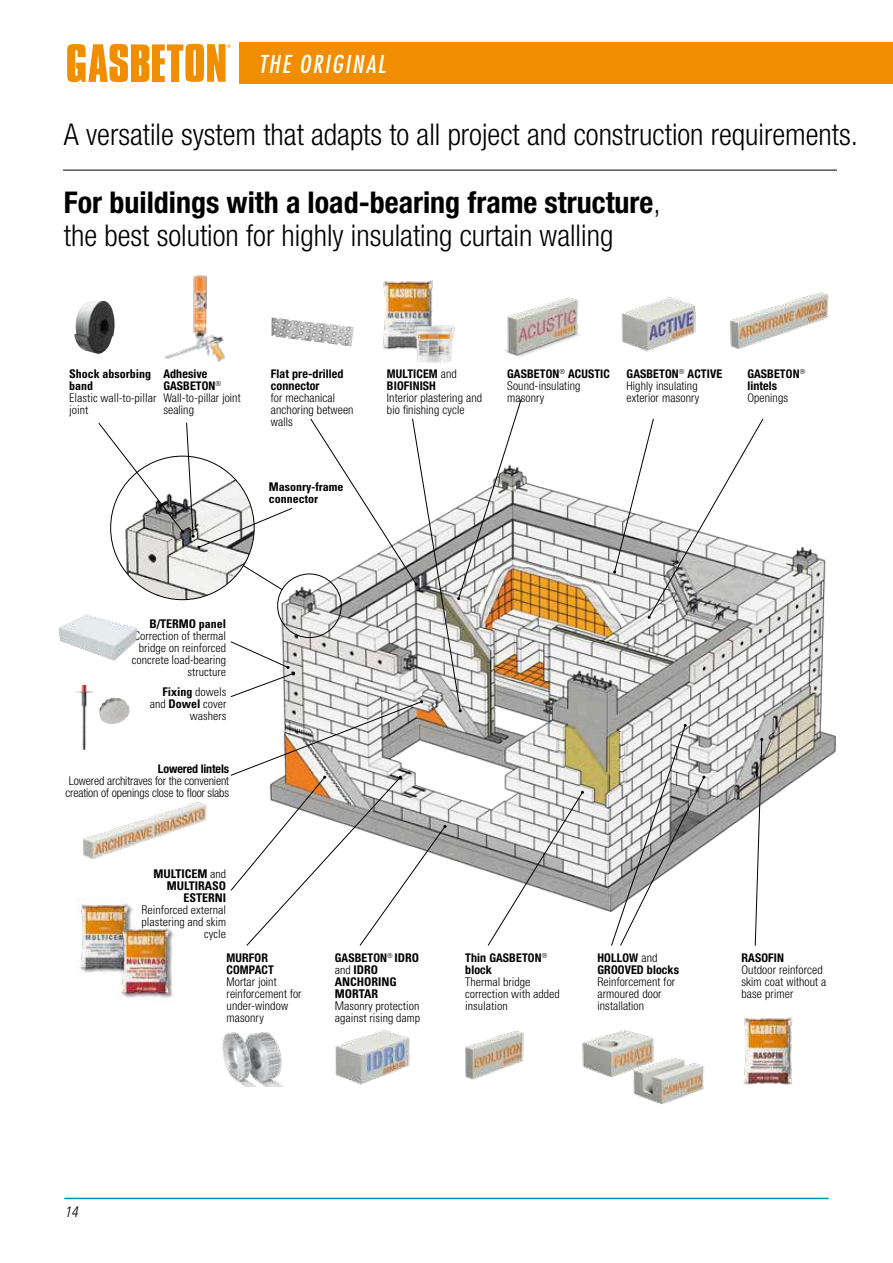
<style>
.page{position:relative;width:893px;height:1263px;background:#fff}
.page>*{position:absolute;margin:0;border:0;box-sizing:border-box;transform-origin:0 0}
.t1{font:300 condensed 30px/33px "Helvetica Neue LT Std";color:#000}
.t2{font:italic condensed 24px "Futura Std";letter-spacing:.085em;color:#fff}
.t3{font:italic 300 condensed 15px "Univers LT Std";color:#000}
.t4{font:300 condensed 12px/12px "Helvetica Neue LT Std";letter-spacing:.01em;color:#000}
.t5{font:300 condensed 12px/12px "Univers LT Std";color:#000}
.t6{font:700 condensed 12px/12px "Helvetica Neue LT Std";letter-spacing:.01em;color:#000}
.t7{font:700 condensed 12px/12px "Univers LT Std";color:#000}
.t8{font:300 condensed 12px/12px "Helvetica Neue LT Std";letter-spacing:-.01em;color:#000}
.t9{font:700 condensed 12px "Helvetica Neue LT Std";letter-spacing:-.01em;color:#000}
.s1{font-weight:700}
.s2{font-weight:300}
.s3{font-family:"Univers LT Std"}
</style>
<div class="page">
<img style="left:164px;top:335px;width:61px;height:27px">
<img style="left:189px;top:275px;width:22px;height:65px">
<hr style="left:64px;top:1198px;width:765px;height:1px;background:#0094aa">
<img style="left:335px;top:1029px;width:75px;height:56px">
<img style="left:633px;top:1058px;width:72px;height:46px">
<img style="left:582px;top:1030px;width:79px;height:47px">
<img style="left:80px;top:899px;width:38px;height:74px">
<img style="left:118px;top:946px;width:55px;height:52px">
<svg style="left:67px;top:44px;width:164px;height:38px"></svg>
<div style="left:240px;top:43px;width:653px;height:41px;background:#f18e00"></div>
<img style="left:743px;top:1017px;width:50px;height:68px">
<hr style="left:63px;top:170px;width:774px;height:1px;background:#000">
<img style="left:584px;top:499px;width:252px;height:413px">
<img style="left:730px;top:292px;width:99px;height:57px">
<img style="left:504px;top:297px;width:76px;height:59px">
<img style="left:465px;top:1030px;width:59px;height:50px">
<img style="left:621px;top:297px;width:75px;height:55px">
<img style="left:383px;top:280px;width:50px;height:70px">
<img style="left:405px;top:315px;width:50px;height:48px">
<img style="left:272px;top:317px;width:82px;height:29px">
<img style="left:83px;top:834px;width:15px;height:26px">
<img style="left:74px;top:301px;width:41px;height:53px">
<img style="left:59px;top:614px;width:39px;height:41px">
<svg style="left:613px;top:418px;width:151px;height:201px"></svg>
<svg style="left:754px;top:738px;width:9px;height:208px"></svg>
<svg style="left:611px;top:724px;width:94px;height:222px"></svg>
<img style="left:222px;top:1032px;width:63px;height:55px">
<svg style="left:98px;top:398px;width:486px;height:548px"></svg>
<div style="left:277px;top:574px;width:65px;height:64px;border:1px solid #000;border-radius:50%"></div>
<img style="left:76px;top:685px;width:17px;height:65px">
<h2 class="t2" style="left:259px;top:50px;width:128px">THE ORIGINAL</h2>
<h1 class="t1" style="left:64px;top:117px;width:795px">A versatile system that adapts to all project and construction requirements.</h1>
<h1 class="t1" style="left:64px;top:186px;width:598px"><span class="s1">For buildings with a load-bearing frame structure</span>, the best solution for highly insulating curtain walling</h1>
<p class="t7" style="left:69px;top:368px;width:83px">Shock absorbing band</p>
<p class="t5" style="left:69px;top:392px;width:89px">Elastic wall-to-pillar joint</p>
<p class="t4" style="left:163px;top:368px;width:79px"><span class="s1">Adhesive<br>GASBETON</span><sup>®<br></sup>Wall-to-pillar joint sealing</p>
<p class="t6" style="left:271px;top:368px;width:74px">Flat pre-drilled connector</p>
<p class="t4" style="left:271px;top:392px;width:84px">for mechanical anchoring between walls</p>
<p class="t7" style="left:269px;top:481px;width:76px">Masonry-frame connector</p>
<p class="t6" style="left:387px;top:368px;width:71px">MULTICEM <span class="s2">and<br></span>BIOFINISH</p>
<p class="t4" style="left:387px;top:392px;width:97px">Interior plastering and bio finishing cycle</p>
<p class="t4" style="left:507px;top:368px;width:104px"><span class="s1">GASBETON</span><sup>®</sup> <span class="s1">ACUSTIC<br></span>Sound-insulating masonry</p>
<p class="t4" style="left:627px;top:368px;width:97px"><span class="s1">GASBETON</span><sup>®</sup> <span class="s1">ACTIVE<br></span>Highly insulating exterior masonry</p>
<p class="t6" style="left:747px;top:368px;width:59px">GASBETON<sup>® </sup>lintels</p>
<p class="t4" style="left:747px;top:392px;width:42px">Openings</p>
<p class="t7" style="left:149px;top:617px;width:78px">B/TERMO panel</p>
<p class="t5" style="left:132px;top:629px;width:96px;text-align:right">Correction of thermal bridge on reinforced concrete load-bearing structure</p>
<p class="t5" style="left:150px;top:686px;width:78px;text-align:right"><span class="s1">Fixing</span> dowels and <span class="s1">Dowel</span> cover washers</p>
<p class="t9" style="left:158px;top:761px;width:73px">Lowered lintels</p>
<p class="t8" style="left:65px;top:774px;width:165px">Lowered architraves for the convenient creation of openings close to floor slabs</p>
<p class="t7" style="left:154px;top:868px;width:74px;text-align:right">MULTICEM <span class="s2">and<br></span>MULTIRASO<br>ESTERNI</p>
<p class="t5" style="left:142px;top:904px;width:86px;text-align:right">Reinforced external plastering and skim cycle</p>
<p class="t3" style="left:64px;top:1202px;width:15px">14</p>
<p class="t6" style="left:227px;top:951px;width:49px">MURFOR<br>COMPACT</p>
<p class="t4" style="left:227px;top:975px;width:77px">Mortar joint reinforcement for under-window masonry</p>
<p class="t6" style="left:335px;top:951px;width:86px">GASBETON<sup>®</sup> <span class="s3">IDRO</span></p>
<p class="t7" style="left:335px;top:963px;width:64px"><span class="s2">and</span> IDRO<br>ANCHORING<br>MORTAR</p>
<p class="t5" style="left:335px;top:1000px;width:87px">Masonry protection against rising damp</p>
<p class="t6" style="left:465px;top:951px;width:84px">Thin GASBETON<sup>® </sup>block</p>
<p class="t5" style="left:465px;top:975px;width:96px">Thermal bridge correction with added insulation</p>
<p class="t6" style="left:597px;top:951px;width:83px">HOLLOW <span class="s2">and<br></span>GROOVED blocks</p>
<p class="t4" style="left:597px;top:975px;width:79px">Reinforcement for armoured door installation</p>
<p class="t6" style="left:741px;top:951px;width:44px">RASOFIN</p>
<p class="t4" style="left:741px;top:963px;width:86px">Outdoor reinforced skim coat without a base primer</p>
</div>
